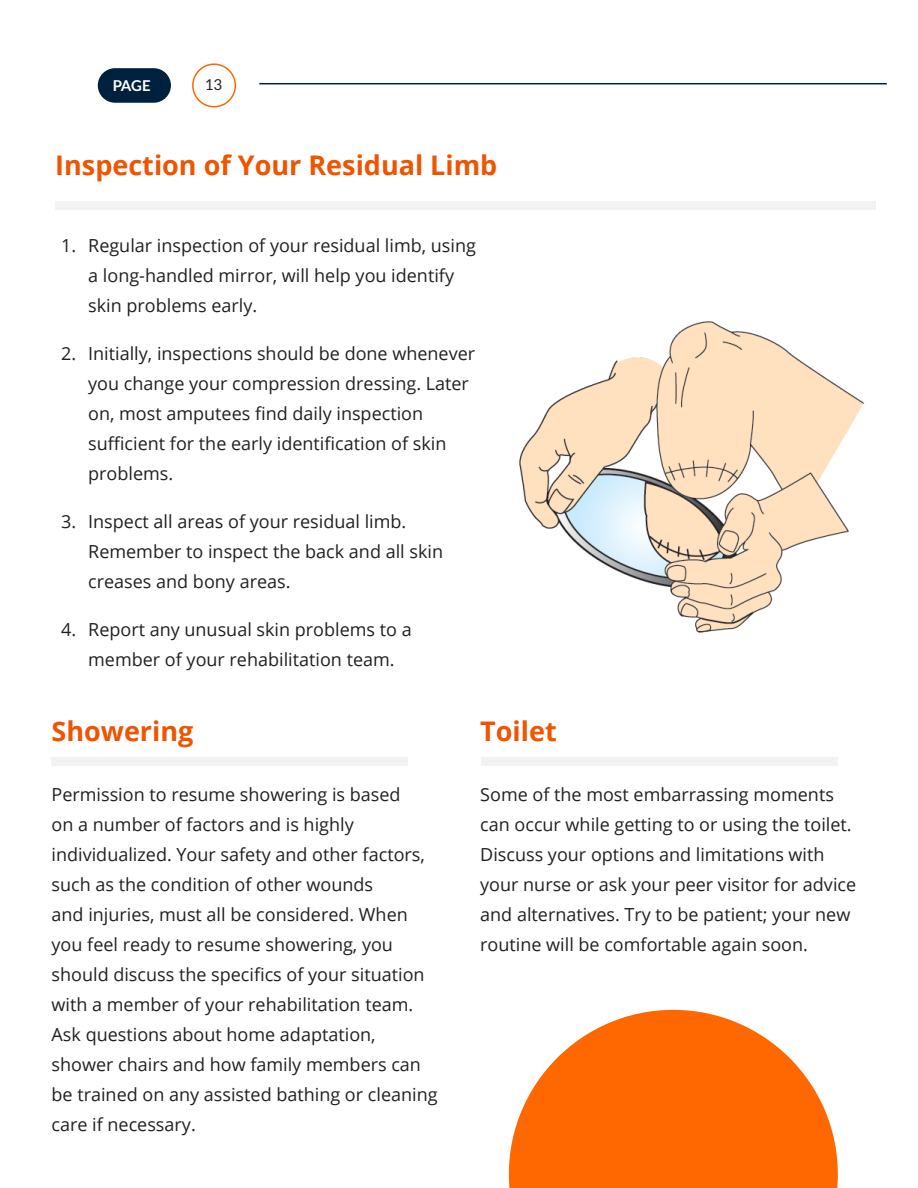
<style>
.page{position:relative;width:918px;height:1188px;background:#fff}
.page>*{position:absolute;margin:0;border:0;box-sizing:border-box;transform-origin:0 0}
.t1{font:700 27px "Open Sans";color:#ef5400}
.t2{font:18px/30px "Open Sans";color:#231f20}
.t3{font:700 15px "Lato";color:#fff}
.t4{font:15px "Lato";color:#231f20}
</style>
<div class="page">
<svg style="left:509px;top:1010px;width:329px;height:178px;fill:#ff6700"></svg>
<div style="left:55px;top:201px;width:821px;height:8px;background:#f2f2f2"></div>
<div style="left:52px;top:757px;width:356px;height:9px;background:#f2f2f2"></div>
<div style="left:481px;top:757px;width:357px;height:9px;background:#f2f2f2"></div>
<img style="left:519px;top:321px;width:346px;height:312px">
<hr style="left:259px;top:83px;width:628px;height:1px;background:#00213d">
<div style="left:98px;top:68px;width:73px;height:35px;background:#00213d;border-radius:17px"></div>
<div style="left:192px;top:63px;width:44px;height:44px;border:2px solid #ff6700;border-radius:50%"></div>
<p class="t3" style="left:113px;top:77px;width:39px">PAGE</p>
<p class="t4" style="left:205px;top:76px;width:19px">13</p>
<p class="t1" style="left:55px;top:147px;width:444px">Inspection of Your Residual Limb</p>
<p class="t2" style="left:88px;top:230px;width:389px;text-indent:-27px">1. Regular inspection of your residual limb, using a long-handled mirror, will help you identify skin problems early.</p>
<p class="t2" style="left:88px;top:338px;width:388px;text-indent:-27px">2. Initially, inspections should be done whenever you change your compression dressing. Later on, most amputees find daily inspection sufficient for the early identification of skin problems.</p>
<p class="t2" style="left:88px;top:506px;width:356px;text-indent:-27px">3. Inspect all areas of your residual limb.<br>Remember to inspect the back and all skin creases and bony areas.</p>
<p class="t2" style="left:61px;top:614px;width:352px;text-align:center">4. Report any unusual skin problems to a member of your rehabilitation team.</p>
<p class="t1" style="left:52px;top:712px;width:143px">Showering</p>
<p class="t2" style="left:52px;top:779px;width:375px">Permission to resume showering is based on a number of factors and is highly individualized. Your safety and other factors, such as the condition of other wounds</p>
<p class="t2" style="left:52px;top:899px;width:388px">and injuries, must all be considered. When you feel ready to resume showering, you should discuss the specifics of your situation with a member of your rehabilitation team.<br>Ask questions about home adaptation, shower chairs and how family members can be trained on any assisted bathing or cleaning care if necessary.</p>
<p class="t1" style="left:480px;top:712px;width:78px">Toilet</p>
<p class="t2" style="left:480px;top:779px;width:377px">Some of the most embarrassing moments can occur while getting to or using the toilet.<br>Discuss your options and limitations with your nurse or ask your peer visitor for advice and alternatives. Try to be patient; your new routine will be comfortable again soon.</p>
</div>
